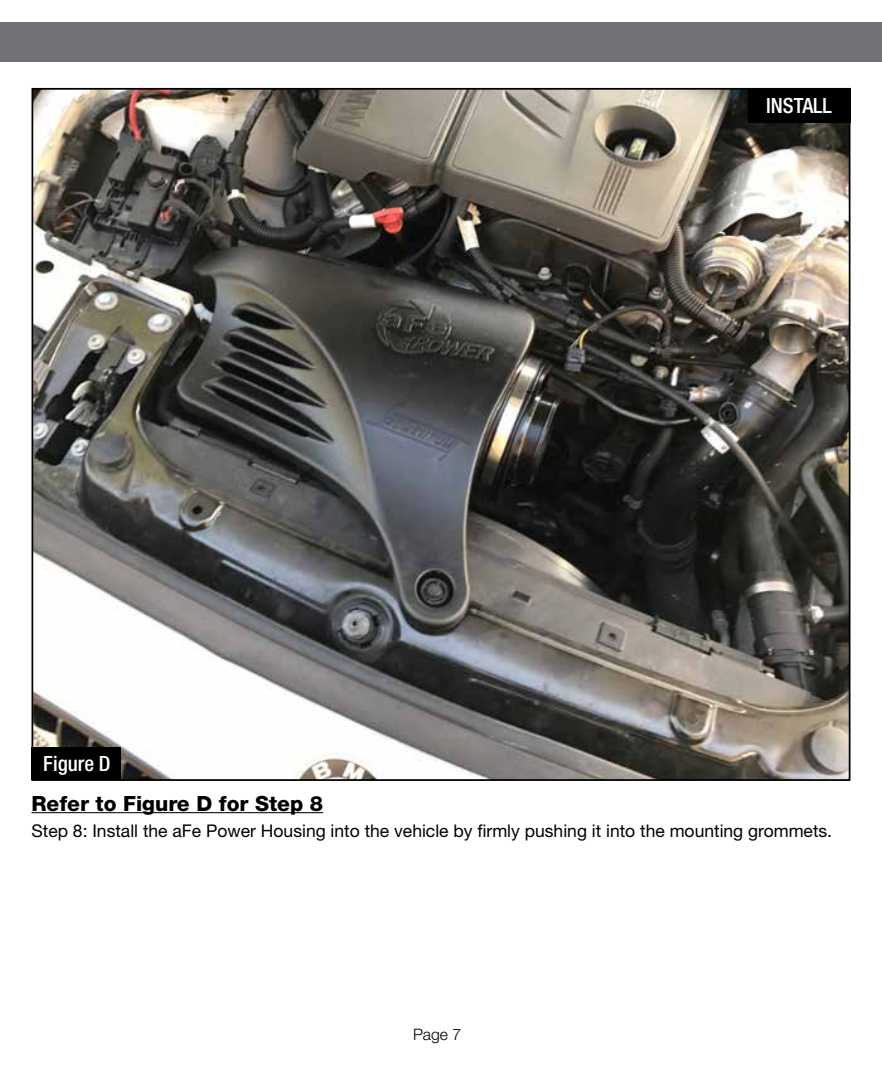
<style>
.page{position:relative;width:882px;height:1071px;background:#fff}
.page>*{position:absolute;margin:0;border:0;box-sizing:border-box;transform-origin:0 0}
.t1{font:800 21px "Helvetica Neue";color:#000}
.t2{font:500 condensed 21px "Helvetica Neue";color:#fff}
.t3{font:17.5px "Helvetica Neue";color:#000}
.t4{font:300 15.75px "Helvetica Neue";color:#000}
</style>
<div class="page">
<hr style="left:32px;top:812px;width:291px;height:1px;background:#000">
<img style="left:35px;top:91px;width:812px;height:687px">
<div style="left:32px;top:747px;width:89px;height:33px;background:#000"></div>
<div style="left:748px;top:88px;width:102px;height:33px;background:#000"></div>
<div style="left:0;top:23px;width:882px;height:39px;background:#717275"></div>
<div style="left:748px;top:90px;width:102px;height:33px;background:#000"></div>
<p class="t2" style="left:43px;top:751px;width:69px">Figure D</p>
<p class="t2" style="left:766px;top:93px;width:67px">INSTALL</p>
<p class="t1" style="left:32px;top:791px;width:293px">Refer to Figure D for Step 8</p>
<p class="t3" style="left:32px;top:820px;width:802px">Step 8: Install the aFe Power Housing into the vehicle by firmly pushing it into the mounting grommets.</p>
<p class="t4" style="left:413px;top:1024px;width:50px">Page 7</p>
</div>
